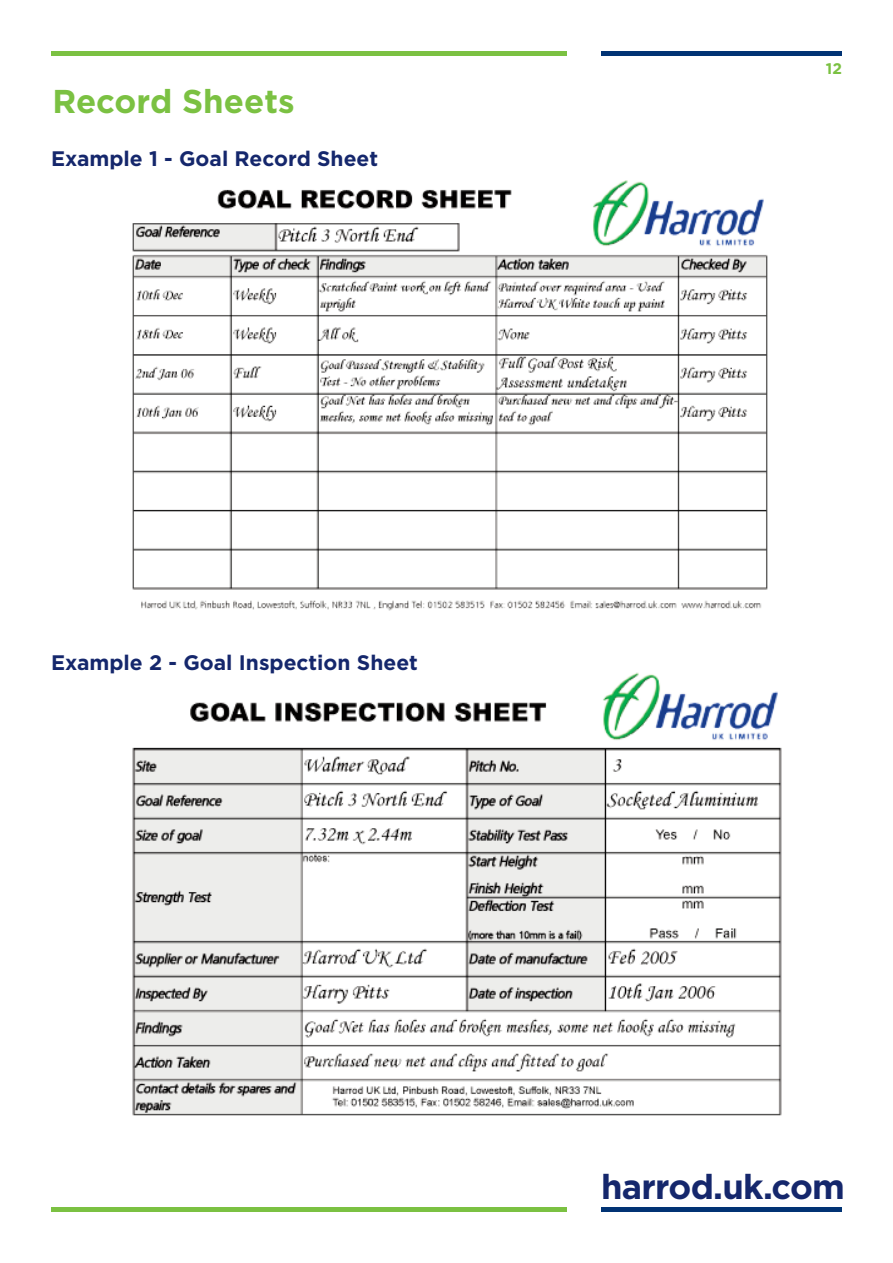
<style>
.page{position:relative;width:893px;height:1263px;background:#fff}
.page>*{position:absolute;margin:0;border:0;box-sizing:border-box;transform-origin:0 0}
.t1{font:700 34.5px "Gotham";letter-spacing:-.02em;color:#15276c}
.t2{font:700 33px "Gotham";color:#7bc142}
.t3{font:700 21px "Gotham";color:#15276c}
.t4{font:700 15.3px "Gotham";color:#7bc142}
</style>
<div class="page">
<hr style="left:51px;top:51px;width:516px;height:4px;background:#7bc142">
<hr style="left:601px;top:51px;width:241px;height:4px;background:#013374">
<hr style="left:51px;top:1208px;width:516px;height:4px;background:#7bc142">
<hr style="left:601px;top:1208px;width:241px;height:4px;background:#013374">
<img style="left:132px;top:181px;width:636px;height:430px">
<img style="left:132px;top:672px;width:650px;height:444px">
<h2 class="t2" style="left:53px;top:90px;width:244px">Record Sheets</h2>
<p class="t3" style="left:51px;top:151px;width:329px">Example 1 - Goal Record Sheet</p>
<p class="t3" style="left:51px;top:655px;width:368px">Example 2 - Goal Inspection Sheet</p>
<p class="t4" style="left:826px;top:63px;width:18px">12</p>
<h1 class="t1" style="left:601px;top:1174px;width:245px">harrod.uk.com</h1>
</div>
